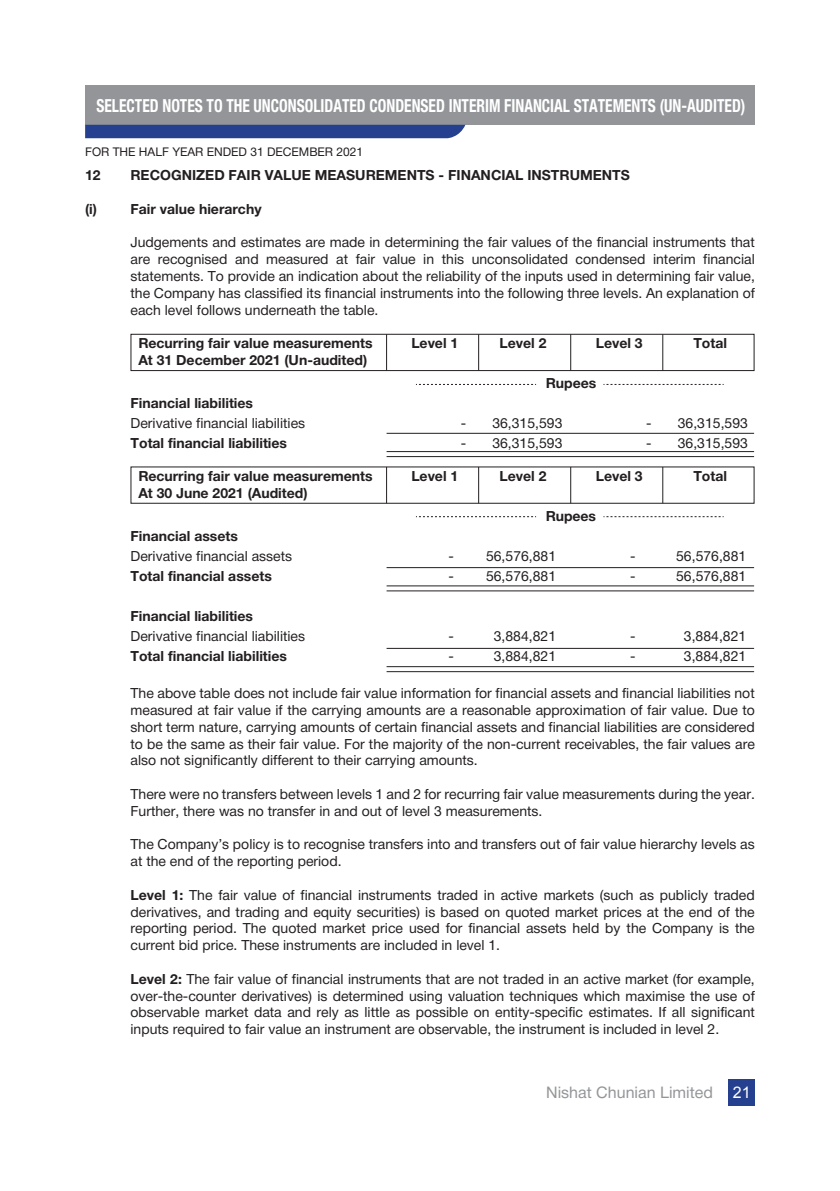
<style>
.page{position:relative;width:840px;height:1191px;background:#fff}
.page>*{position:absolute;margin:0;border:0;box-sizing:border-box;transform-origin:0 0}
.t1{font:700 condensed 18px "Helvetica Neue";color:#fff;scale:.86 1}
.t2{font:16px "Helvetica Neue";color:#939598}
.t3{font:14px/16.8px "Helvetica Neue";color:#231f20;text-align:justify}
.t4{font:700 14px "Helvetica Neue";color:#231f20}
.t5{font:12px "Helvetica Neue";color:#231f20}
.s1{font-weight:700}
.s2{font-family:"Arial";color:#fff}
</style>
<div class="page">
<div style="left:728px;top:1079px;width:26px;height:27px;background:#25408f"></div>
<div style="left:85px;top:85px;width:669px;height:40px;background:#939598"></div>
<div style="left:85px;top:125px;width:380px;height:13px;background:#25408f"></div>
<div style="left:130px;top:334px;width:624px;height:37px;border:1px solid #231f20"></div>
<hr style="left:386px;top:334px;width:1px;height:36px;background:#231f20">
<hr style="left:386px;top:433px;width:367px;height:1px;background:#231f20">
<hr style="left:386px;top:451px;width:367px;height:1px;background:#231f20">
<hr style="left:386px;top:456px;width:367px;height:1px;background:#231f20">
<hr style="left:386px;top:567px;width:367px;height:1px;background:#231f20">
<hr style="left:386px;top:585px;width:367px;height:1px;background:#231f20">
<hr style="left:386px;top:590px;width:367px;height:1px;background:#231f20">
<hr style="left:386px;top:648px;width:367px;height:1px;background:#231f20">
<hr style="left:386px;top:666px;width:367px;height:1px;background:#231f20">
<hr style="left:386px;top:671px;width:367px;height:1px;background:#231f20">
<hr style="left:478px;top:334px;width:1px;height:36px;background:#231f20">
<svg style="left:416px;top:384px;width:118px;height:1px"></svg>
<svg style="left:603px;top:384px;width:120px;height:1px"></svg>
<svg style="left:416px;top:516px;width:118px;height:1px"></svg>
<svg style="left:603px;top:516px;width:120px;height:1px"></svg>
<hr style="left:570px;top:334px;width:1px;height:36px;background:#231f20">
<hr style="left:662px;top:334px;width:1px;height:36px;background:#231f20">
<hr style="left:386px;top:467px;width:1px;height:36px;background:#231f20">
<hr style="left:478px;top:467px;width:1px;height:36px;background:#231f20">
<hr style="left:570px;top:467px;width:1px;height:36px;background:#231f20">
<hr style="left:662px;top:467px;width:1px;height:36px;background:#231f20">
<p class="t1" style="left:96px;top:95px;width:755px">SELECTED NOTES TO THE UNCONSOLIDATED CONDENSED INTERIM FINANCIAL STATEMENTS (UN-AUDITED)</p>
<p class="t5" style="left:85px;top:143px;width:279px">FOR THE HALF YEAR ENDED 31 DECEMBER 2021</p>
<p class="t4" style="left:85px;top:164px;width:17px">12</p>
<p class="t4" style="left:130px;top:164px;width:500px">RECOGNIZED FAIR VALUE MEASUREMENTS - FINANCIAL INSTRUMENTS</p>
<p class="t4" style="left:85px;top:198px;width:178px">(i) Fair value hierarchy</p>
<p class="t3" style="left:130px;top:235px;width:625px">Judgements and estimates are made in determining the fair values of the financial instruments that are recognised and measured at fair value in this unconsolidated condensed interim financial statements. To provide an indication about the reliability of the inputs used in determining fair value, the Company has classified its financial instruments into the following three levels. An explanation of each level follows underneath the table.</p>
<p class="t4" style="left:138px;top:332px;width:236px">Recurring fair value measurements</p>
<p class="t4" style="left:411px;top:332px;width:48px">Level 1</p>
<p class="t4" style="left:499px;top:332px;width:48px">Level 2</p>
<p class="t4" style="left:595px;top:332px;width:48px">Level 3</p>
<p class="t4" style="left:693px;top:332px;width:35px">Total</p>
<p class="t4" style="left:138px;top:349px;width:230px">At 31 December 2021 (Un-audited)</p>
<p class="t4" style="left:545px;top:372px;width:52px">Rupees</p>
<p class="t4" style="left:130px;top:392px;width:124px">Financial liabilities</p>
<p class="t3" style="left:130px;top:415px;width:176px">Derivative financial liabilities</p>
<p class="t3" style="left:460px;top:415px;width:103px">- 36,315,593</p>
<p class="t3" style="left:645px;top:415px;width:103px">- 36,315,593</p>
<p class="t4" style="left:130px;top:432px;width:158px">Total financial liabilities</p>
<p class="t3" style="left:460px;top:435px;width:103px">- 36,315,593</p>
<p class="t3" style="left:645px;top:435px;width:103px">- 36,315,593</p>
<p class="t4" style="left:138px;top:465px;width:236px">Recurring fair value measurements</p>
<p class="t4" style="left:411px;top:465px;width:48px">Level 1</p>
<p class="t4" style="left:499px;top:465px;width:48px">Level 2</p>
<p class="t4" style="left:595px;top:465px;width:48px">Level 3</p>
<p class="t4" style="left:693px;top:465px;width:35px">Total</p>
<p class="t4" style="left:138px;top:482px;width:171px">At 30 June 2021 (Audited)</p>
<p class="t4" style="left:545px;top:505px;width:52px">Rupees</p>
<p class="t4" style="left:130px;top:525px;width:109px">Financial assets</p>
<p class="t3" style="left:130px;top:549px;width:163px">Derivative financial assets</p>
<p class="t3" style="left:448px;top:549px;width:109px">- 56,576,881</p>
<p class="t3" style="left:630px;top:549px;width:7px">-</p>
<p class="t3" style="left:675px;top:549px;width:72px">56,576,881</p>
<p class="t4" style="left:130px;top:565px;width:143px">Total financial assets</p>
<p class="t3" style="left:448px;top:569px;width:109px">- 56,576,881</p>
<p class="t3" style="left:630px;top:569px;width:7px">-</p>
<p class="t3" style="left:675px;top:569px;width:72px">56,576,881</p>
<p class="t4" style="left:130px;top:605px;width:124px">Financial liabilities</p>
<p class="t3" style="left:130px;top:629px;width:176px">Derivative financial liabilities</p>
<p class="t3" style="left:448px;top:629px;width:7px">-</p>
<p class="t3" style="left:493px;top:629px;width:64px">3,884,821</p>
<p class="t3" style="left:629px;top:629px;width:7px">-</p>
<p class="t3" style="left:683px;top:629px;width:64px">3,884,821</p>
<p class="t4" style="left:130px;top:645px;width:158px">Total financial liabilities</p>
<p class="t3" style="left:448px;top:649px;width:7px">-</p>
<p class="t3" style="left:493px;top:649px;width:64px">3,884,821</p>
<p class="t3" style="left:629px;top:649px;width:7px">-</p>
<p class="t3" style="left:683px;top:649px;width:64px">3,884,821</p>
<p class="t3" style="left:130px;top:685px;width:625px">The above table does not include fair value information for financial assets and financial liabilities not measured at fair value if the carrying amounts are a reasonable approximation of fair value. Due to short term nature, carrying amounts of certain financial assets and financial liabilities are considered to be the same as their fair value. For the majority of the non-current receivables, the fair values are also not significantly different to their carrying amounts.</p>
<p class="t3" style="left:130px;top:786px;width:625px">There were no transfers between levels 1 and 2 for recurring fair value measurements during the year.<br>Further, there was no transfer in and out of level 3 measurements.</p>
<p class="t3" style="left:130px;top:837px;width:625px">The Company’s policy is to recognise transfers into and transfers out of fair value hierarchy levels as at the end of the reporting period.</p>
<p class="t3" style="left:130px;top:887px;width:625px"><span class="s1">Level 1:</span> The fair value of financial instruments traded in active markets (such as publicly traded derivatives, and trading and equity securities) is based on quoted market prices at the end of the reporting period. The quoted market price used for financial assets held by the Company is the current bid price. These instruments are included in level 1.</p>
<p class="t3" style="left:130px;top:971px;width:625px"><span class="s1">Level 2:</span> The fair value of financial instruments that are not traded in an active market (for example, over-the-counter derivatives) is determined using valuation techniques which maximise the use of observable market data and rely as little as possible on entity-specific estimates. If all significant inputs required to fair value an instrument are observable, the instrument is included in level 2.</p>
<p class="t2" style="left:546px;top:1080px;width:206px">Nishat Chunian Limited <span class="s2">21</span></p>
</div>
